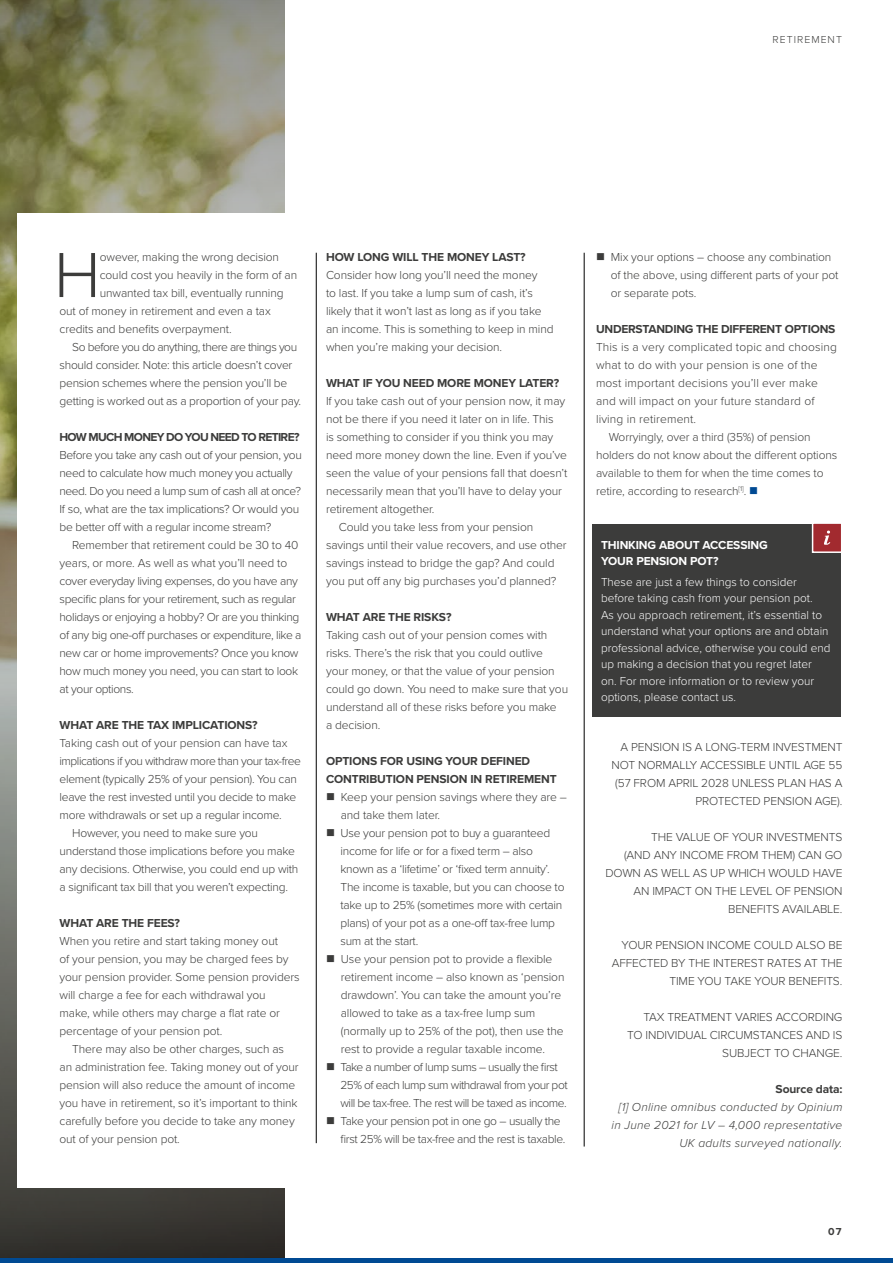
<style>
.page{position:relative;width:893px;height:1263px;background:#fff}
.page>*{position:absolute;margin:0;border:0;box-sizing:border-box;transform-origin:0 0}
.t1{font:300 66px "Proxima Nova";color:#3c3c3b}
.t2{font:300 12px/18px "Proxima Nova";letter-spacing:-.01em;color:#3c3c3b}
.t3{font:300 12px/18px "Proxima Nova";letter-spacing:-.03em;color:#3c3c3b}
.t4{font:300 12px/16.5px "Proxima Nova";color:#fff}
.t5{font:700 12px/18px "Proxima Nova";letter-spacing:-.01em;color:#3c3c3b}
.t6{font:300 12px/18px "Proxima Nova";letter-spacing:-.04em;color:#3c3c3b}
.t7{font:300 12px "Proxima Nova";letter-spacing:.01em;color:#3c3c3b}
.t8{font:italic 300 12px/18px "Proxima Nova";letter-spacing:.02em;color:#3c3c3b;text-align:right}
.t9{font:700 12px/16.5px "Proxima Nova";letter-spacing:-.01em;color:#fff}
.t10{font:700 12px "Proxima Nova";letter-spacing:-.055em;color:#3c3c3b}
.t11{font:300 10.5px "Proxima Nova";letter-spacing:.1em;color:#3c3c3b}
.t12{font:700 10.5px "Proxima Nova";color:#3c3c3b}
.s1{color:#004a93}
</style>
<div class="page">
<svg style="left:0;top:725px;width:285px;height:534px"></svg>
<svg style="left:0;top:0;width:285px;height:725px"></svg>
<div style="left:17px;top:213px;width:329px;height:975px;background:#fff"></div>
<div style="left:592px;top:524px;width:249px;height:193px;background:#3c3c3b"></div>
<div style="left:812px;top:522px;width:30px;height:31px;background:#a22a2f;border:2px solid #fff"></div>
<svg style="left:824px;top:531px;width:6px;height:14px"></svg>
<hr style="left:584px;top:253px;width:1px;height:893px;background:#000">
<hr style="left:316px;top:253px;width:1px;height:890px;background:#000">
<hr style="left:0;top:1259px;width:893px;height:4px;background:#004a93">
<p class="t11" style="left:772px;top:31px;width:71px">RETIREMENT</p>
<h1 class="t1" style="left:54px;top:226px;width:48px">H</h1>
<p class="t2" style="left:100px;top:247px;width:181px">owever, making the wrong decision</p>
<p class="t2" style="left:100px;top:265px;width:199px">could cost you heavily in the form of an</p>
<p class="t2" style="left:100px;top:283px;width:185px">unwanted tax bill, eventually running</p>
<p class="t2" style="left:60px;top:301px;width:213px">out of money in retirement and even a tax</p>
<p class="t2" style="left:60px;top:319px;width:174px">credits and benefits overpayment.</p>
<p class="t6" style="left:72px;top:337px;width:226px">So before you do anything, there are things you</p>
<p class="t2" style="left:60px;top:355px;width:234px">should consider. Note: this article doesn’t cover</p>
<p class="t2" style="left:60px;top:373px;width:229px">pension schemes where the pension you’ll be</p>
<p class="t2" style="left:60px;top:391px;width:243px">getting is worked out as a proportion of your pay.</p>
<p class="t10" style="left:60px;top:428px;width:241px">HOW MUCH MONEY DO YOU NEED TO RETIRE?</p>
<p class="t3" style="left:60px;top:445px;width:244px">Before you take any cash out of your pension, you need to calculate how much money you actually need. Do you need a lump sum of cash all at once?<br>If so, what are the tax implications? Or would you be better off with a regular income stream?</p>
<p class="t3" style="left:60px;top:535px;width:243px;text-indent:13px">Remember that retirement could be 30 to 40 years, or more. As well as what you’ll need to cover everyday living expenses, do you have any specific plans for your retirement, such as regular holidays or enjoying a hobby? Or are you thinking of any big one-off purchases or expenditure, like a new car or home improvements? Once you know how much money you need, you can start to look at your options.</p>
<p class="t5" style="left:60px;top:716px;width:200px">WHAT ARE THE TAX IMPLICATIONS?</p>
<p class="t2" style="left:60px;top:733px;width:229px">Taking cash out of your pension can have tax</p>
<p class="t6" style="left:60px;top:751px;width:243px">implications if you withdraw more than your tax-free</p>
<p class="t2" style="left:60px;top:769px;width:239px">element (typically 25% of your pension). You can</p>
<p class="t2" style="left:60px;top:787px;width:238px">leave the rest invested until you decide to make</p>
<p class="t2" style="left:60px;top:805px;width:224px">more withdrawals or set up a regular income.</p>
<p class="t2" style="left:72px;top:823px;width:187px">However, you need to make sure you</p>
<p class="t2" style="left:60px;top:841px;width:237px">understand those implications before you make</p>
<p class="t2" style="left:60px;top:859px;width:240px">any decisions. Otherwise, you could end up with</p>
<p class="t2" style="left:60px;top:877px;width:230px">a significant tax bill that you weren’t expecting.</p>
<p class="t5" style="left:60px;top:914px;width:122px">WHAT ARE THE FEES?</p>
<p class="t2" style="left:60px;top:931px;width:242px">When you retire and start taking money out<br>of your pension, you may be charged fees by your pension provider. Some pension providers will charge a fee for each withdrawal you<br>make, while others may charge a flat rate or percentage of your pension pot.</p>
<p class="t2" style="left:60px;top:1039px;width:241px;text-indent:13px">There may also be other charges, such as an administration fee. Taking money out of your pension will also reduce the amount of income you have in retirement, so it’s important to think carefully before you decide to take any money out of your pension pot.</p>
<p class="t5" style="left:326px;top:248px;width:201px">HOW LONG WILL THE MONEY LAST?</p>
<p class="t2" style="left:326px;top:265px;width:229px">Consider how long you’ll need the money<br>to last. If you take a lump sum of cash, it’s likely that it won’t last as long as if you take an income. This is something to keep in mind when you’re making your decision.</p>
<p class="t5" style="left:326px;top:374px;width:235px">WHAT IF YOU NEED MORE MONEY LATER?</p>
<p class="t2" style="left:326px;top:391px;width:241px">If you take cash out of your pension now, it may</p>
<p class="t2" style="left:326px;top:409px;width:229px">not be there if you need it later on in life. This</p>
<p class="t2" style="left:326px;top:427px;width:229px">is something to consider if you think you may</p>
<p class="t2" style="left:326px;top:445px;width:243px">need more money down the line. Even if you’ve</p>
<p class="t2" style="left:326px;top:463px;width:243px">seen the value of your pensions fall that doesn’t</p>
<p class="t2" style="left:326px;top:481px;width:238px">necessarily mean that you’ll have to delay your</p>
<p class="t2" style="left:326px;top:499px;width:110px">retirement altogether.</p>
<p class="t2" style="left:339px;top:517px;width:196px">Could you take less from your pension</p>
<p class="t2" style="left:326px;top:535px;width:242px">savings until their value recovers, and use other</p>
<p class="t2" style="left:326px;top:553px;width:230px">savings instead to bridge the gap? And could</p>
<p class="t2" style="left:326px;top:571px;width:232px">you put off any big purchases you’d planned?</p>
<p class="t5" style="left:326px;top:608px;width:127px">WHAT ARE THE RISKS?</p>
<p class="t2" style="left:326px;top:625px;width:244px">Taking cash out of your pension comes with risks. There’s the risk that you could outlive your money, or that the value of your pension could go down. You need to make sure that you understand all of these risks before you make<br>a decision.</p>
<p class="t5" style="left:326px;top:752px;width:232px">OPTIONS FOR USING YOUR DEFINED<br>CONTRIBUTION PENSION IN RETIREMENT</p>
<p class="t2" style="left:341px;top:787px;width:228px;text-indent:-15px">■ Keep your pension savings where they are – and take them later.</p>
<p class="t2" style="left:340px;top:823px;width:226px;text-indent:-14px">■ Use your pension pot to buy a guaranteed income for life or for a fixed term – also known as a ‘lifetime’ or ‘fixed term annuity’.<br>The income is taxable, but you can choose to take up to 25% (sometimes more with certain plans) of your pot as a one-off tax-free lump sum at the start.</p>
<p class="t2" style="left:341px;top:949px;width:225px;text-indent:-15px">■ Use your pension pot to provide a flexible retirement income – also known as ‘pension drawdown’. You can take the amount you’re allowed to take as a tax-free lump sum (normally up to 25% of the pot), then use the rest to provide a regular taxable income.</p>
<p class="t6" style="left:340px;top:1057px;width:229px;text-indent:-14px">■ Take a number of lump sums – usually the first<br>25% of each lump sum withdrawal from your pot will be tax-free. The rest will be taxed as income.</p>
<p class="t3" style="left:341px;top:1111px;width:226px;text-indent:-15px">■ Take your pension pot in one go – usually the first 25% will be tax-free and the rest is taxable.</p>
<p class="t2" style="left:611px;top:247px;width:229px;text-indent:-15px">■ Mix your options – choose any combination of the above, using different parts of your pot or separate pots.</p>
<p class="t5" style="left:596px;top:320px;width:241px">UNDERSTANDING THE DIFFERENT OPTIONS</p>
<p class="t7" style="left:596px;top:338px;width:242px">This is a very complicated topic and choosing</p>
<p class="t7" style="left:596px;top:356px;width:223px">what to do with your pension is one of the</p>
<p class="t7" style="left:596px;top:374px;width:223px">most important decisions you’ll ever make</p>
<p class="t7" style="left:596px;top:392px;width:220px">and will impact on your future standard of</p>
<p class="t7" style="left:596px;top:410px;width:102px">living in retirement.</p>
<p class="t2" style="left:609px;top:427px;width:203px">Worryingly, over a third (35%) of pension</p>
<p class="t2" style="left:596px;top:445px;width:243px">holders do not know about the different options</p>
<p class="t2" style="left:596px;top:463px;width:229px">available to them for when the time comes to</p>
<p class="t2" style="left:596px;top:481px;width:164px">retire, according to research<sup>[1]</sup>. <span class="s1">■</span></p>
<p class="t9" style="left:601px;top:536px;width:168px">THINKING ABOUT ACCESSING<br>YOUR PENSION POT?</p>
<p class="t4" style="left:601px;top:573px;width:231px">These are just a few things to consider before taking cash from your pension pot.<br>As you approach retirement, it’s essential to understand what your options are and obtain professional advice, otherwise you could end up making a decision that you regret later<br>on. For more information or to review your options, please contact us.</p>
<p class="t2" style="left:611px;top:737px;width:232px;text-align:right">A PENSION IS A LONG-TERM INVESTMENT NOT NORMALLY ACCESSIBLE UNTIL AGE 55 (57 FROM APRIL 2028 UNLESS PLAN HAS A PROTECTED PENSION AGE).</p>
<p class="t2" style="left:605px;top:827px;width:239px;text-align:right">THE VALUE OF YOUR INVESTMENTS<br>(AND ANY INCOME FROM THEM) CAN GO<br>DOWN AS WELL AS UP WHICH WOULD HAVE<br>AN IMPACT ON THE LEVEL OF PENSION<br>BENEFITS AVAILABLE.</p>
<p class="t2" style="left:612px;top:935px;width:232px;text-align:right">YOUR PENSION INCOME COULD ALSO BE<br>AFFECTED BY THE INTEREST RATES AT THE<br>TIME YOU TAKE YOUR BENEFITS.</p>
<p class="t2" style="left:627px;top:1007px;width:217px;text-align:right">TAX TREATMENT VARIES ACCORDING<br>TO INDIVIDUAL CIRCUMSTANCES AND IS<br>SUBJECT TO CHANGE.</p>
<p class="t5" style="left:776px;top:1079px;width:68px">Source data:</p>
<p class="t8" style="left:612px;top:1097px;width:232px">[1] Online omnibus conducted by Opinium in June 2021 for LV – 4,000 representative<br>UK adults surveyed nationally.</p>
<p class="t12" style="left:828px;top:1223px;width:15px">07</p>
</div>
